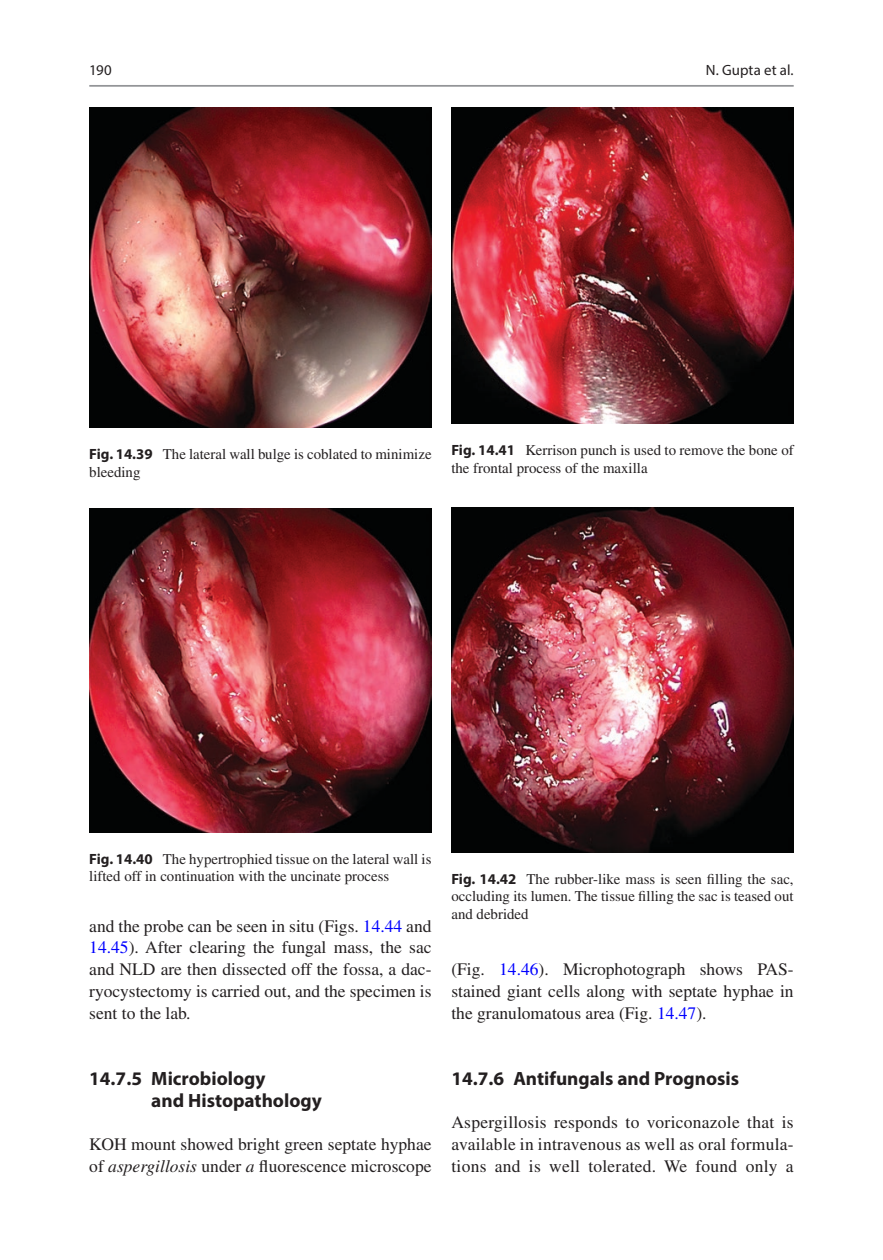
<style>
.page{position:relative;width:883px;height:1260px;background:#fff}
.page>*{position:absolute;margin:0;border:0;box-sizing:border-box;transform-origin:0 0}
.t1{font:700 19.25px/21.9px "Myriad Pro";color:#231f20}
.t2{font:17.5px/21.9px "Times LT Std";color:#231f20;text-align:justify}
.t3{font:14.88px/17.5px "Times LT Std";color:#231f20}
.t4{font:14.88px "Myriad Pro Regular 2";letter-spacing:.01em;color:#231f20}
.t5{font:14.88px "Myriad Pro";color:#231f20}
.s1{font-family:"Myriad Pro";font-weight:700}
.s2{color:#00f}
.s3{font-style:italic}
</style>
<div class="page">
<img style="left:90px;top:107px;width:341px;height:321px">
<img style="left:90px;top:509px;width:341px;height:324px">
<img style="left:452px;top:107px;width:341px;height:317px">
<img style="left:452px;top:508px;width:341px;height:344px">
<hr style="left:89px;top:85px;width:705px;height:2px;background:#939598">
<p class="t5" style="left:89px;top:61px;width:24px">190</p>
<p class="t4" style="left:706px;top:61px;width:89px">N. Gupta et al.</p>
<p class="t3" style="left:89px;top:446px;width:344px"><span class="s1">Fig. 14.39</span> The lateral wall bulge is coblated to minimize bleeding</p>
<p class="t3" style="left:451px;top:442px;width:344px"><span class="s1">Fig. 14.41</span> Kerrison punch is used to remove the bone of the frontal process of the maxilla</p>
<p class="t3" style="left:89px;top:850px;width:344px"><span class="s1">Fig. 14.40</span> The hypertrophied tissue on the lateral wall is lifted off in continuation with the uncinate process</p>
<p class="t2" style="left:89px;top:915px;width:344px">and the probe can be seen in situ (Figs. <span class="s2">14.44</span> and <span class="s2">14.45</span>). After clearing the fungal mass, the sac and NLD are then dissected off the fossa, a dac&shy;ryocystectomy is carried out, and the specimen is sent to the lab.</p>
<p class="t1" style="left:151px;top:1067px;width:172px;text-indent:-62px">14.7.5 Microbiology<br>and Histopathology</p>
<p class="t2" style="left:89px;top:1133px;width:344px">KOH mount showed bright green septate hyphae of <span class="s3">aspergillosis</span> under <span class="s3">a</span> fluorescence microscope</p>
<p class="t3" style="left:451px;top:870px;width:344px;text-align:justify"><span class="s1">Fig. 14.42</span> The rubber-like mass is seen filling the sac, occluding its lumen. The tissue filling the sac is teased out and debrided</p>
<p class="t2" style="left:451px;top:958px;width:344px">(Fig. <span class="s2">14.46</span>). Microphotograph shows PAS&shy;stained giant cells along with septate hyphae in the granulomatous area (Fig. <span class="s2">14.47</span>).</p>
<p class="t1" style="left:451px;top:1067px;width:289px">14.7.6 Antifungals and Prognosis</p>
<p class="t2" style="left:451px;top:1112px;width:344px">Aspergillosis responds to voriconazole that is available in intravenous as well as oral formula&shy;tions and is well tolerated. We found only a</p>
</div>
